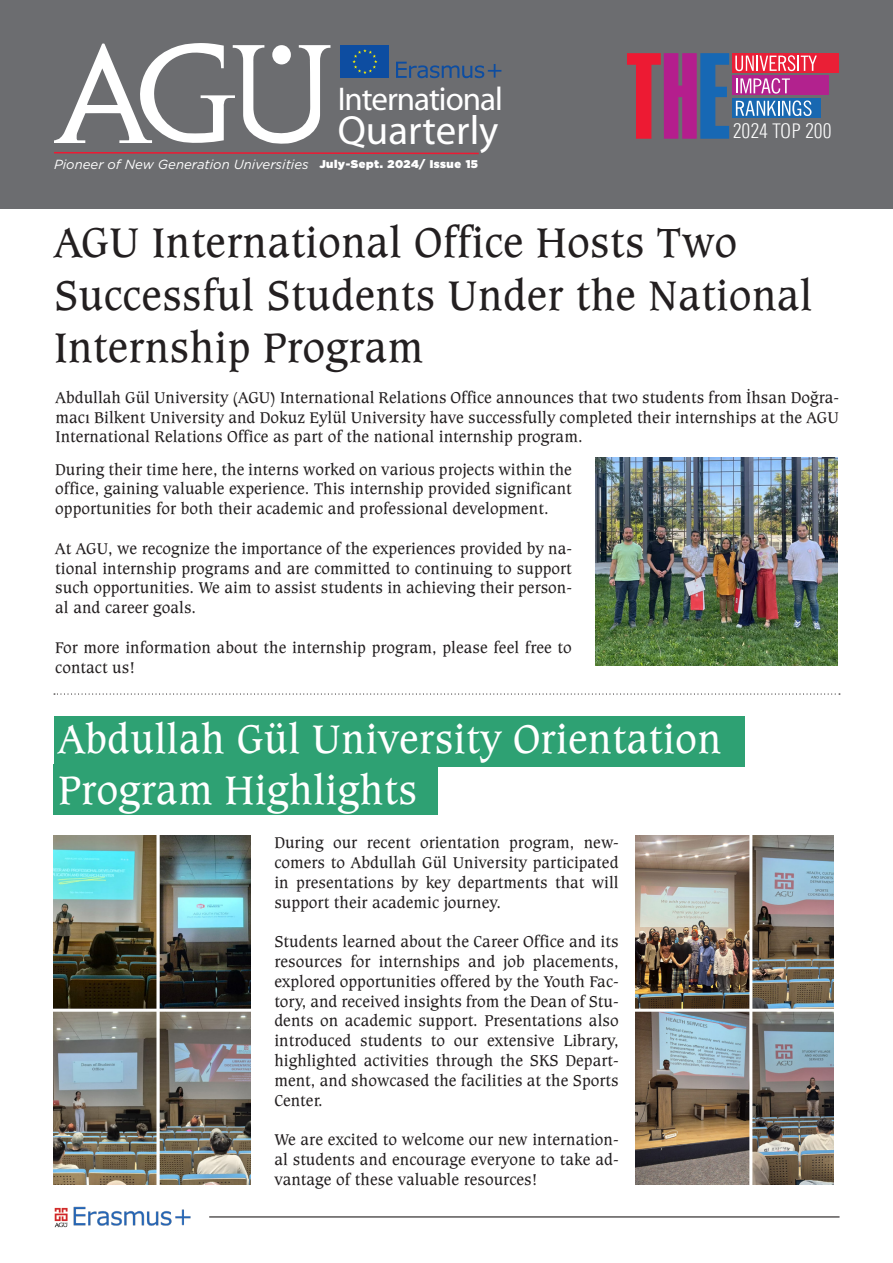
<style>
.page{position:relative;width:893px;height:1263px;background:#fff}
.page>*{position:absolute;margin:0;border:0;box-sizing:border-box;transform-origin:0 0}
.t1{font:43.65px/52.3px "Caxton Book BT";color:#231f20}
.t2{font:42px/50.4px "Caxton Book BT";color:#fff}
.t3{font:40.8px "Myriad";color:#fff}
.t4{font:33px "Myriad";letter-spacing:-.03em;color:#fff}
.t5{font:300 condensed 20.25px "Univers Next Pro";color:#fff}
.t6{font:16.5px/19.8px "Caxton Book BT";color:#231f20;text-align:justify}
.t7{font:italic 13.2px "Gotham";color:#fff}
.t8{font:900 11.25px "Gotham";letter-spacing:.05em;color:#fff}
</style>
<div class="page">
<div style="left:0;top:0;width:893px;height:208px;background:#6c6d70"></div>
<hr style="left:209px;top:1216px;width:630px;height:1px;background:#231f20">
<img style="left:54px;top:1207px;width:137px;height:21px">
<svg style="left:54px;top:43px;width:447px;height:112px"></svg>
<svg style="left:627px;top:53px;width:102px;height:86px"></svg>
<div style="left:733px;top:53px;width:106px;height:20px;background:#ea1f36"></div>
<div style="left:733px;top:76px;width:96px;height:19px;background:#b2228e"></div>
<div style="left:733px;top:98px;width:88px;height:20px;background:#1868b1"></div>
<svg style="left:736px;top:78px;width:54px;height:16px"></svg>
<svg style="left:736px;top:100px;width:75px;height:16px"></svg>
<svg style="left:735px;top:55px;width:82px;height:16px"></svg>
<svg style="left:54px;top:693px;width:786px;height:2px"></svg>
<div style="left:54px;top:716px;width:690px;height:50px;background:#2ea173"></div>
<div style="left:54px;top:765px;width:384px;height:50px;background:#2ea173"></div>
<img style="left:595px;top:457px;width:243px;height:208px">
<img style="left:53px;top:836px;width:198px;height:349px">
<img style="left:636px;top:836px;width:197px;height:349px">
<p class="t4" style="left:338px;top:82px;width:167px">International</p>
<p class="t3" style="left:338px;top:110px;width:162px">Quarterly</p>
<p class="t5" style="left:733px;top:119px;width:100px">2024 TOP 200</p>
<p class="t7" style="left:54px;top:156px;width:256px">Pioneer of New Generation Universities</p>
<p class="t8" style="left:319px;top:156px;width:160px">July-Sept. 2024/ Issue 15</p>
<p class="t1" style="left:54px;top:216px;width:685px">AGU International Office Hosts Two</p>
<p class="t1" style="left:54px;top:268px;width:760px">Successful Students Under the National<br>Internship Program</p>
<p class="t6" style="left:56px;top:387px;width:785px">Abdullah Gül University (AGU) International Relations Office announces that two students from İhsan Doğra&shy;macı Bilkent University and Dokuz Eylül University have successfully completed their internships at the AGU International Relations Office as part of the national internship program.</p>
<p class="t6" style="left:55px;top:459px;width:518px">During their time here, the interns worked on various projects within the office, gaining valuable experience. This internship provided significant opportunities for both their academic and professional development.</p>
<p class="t6" style="left:55px;top:538px;width:518px">At AGU, we recognize the importance of the experiences provided by na&shy;tional internship programs and are committed to continuing to support such opportunities. We aim to assist students in achieving their person&shy;al and career goals.</p>
<p class="t6" style="left:55px;top:637px;width:518px">For more information about the internship program, please feel free to contact us!</p>
<p class="t2" style="left:58px;top:713px;width:665px">Abdullah Gül University Orientation<br>Program Highlights</p>
<p class="t6" style="left:274px;top:832px;width:346px">During our recent orientation program, new&shy;comers to Abdullah Gül University participated in presentations by key departments that will support their academic journey.</p>
<p class="t6" style="left:274px;top:931px;width:346px">Students learned about the Career Office and its resources for internships and job placements, explored opportunities offered by the Youth Fac&shy;tory, and received insights from the Dean of Stu&shy;dents on academic support. Presentations also introduced students to our extensive Library, highlighted activities through the SKS Depart&shy;ment, and showcased the facilities at the Sports Center.</p>
<p class="t6" style="left:274px;top:1129px;width:346px">We are excited to welcome our new internation&shy;al students and encourage everyone to take ad&shy;vantage of these valuable resources!</p>
</div>
